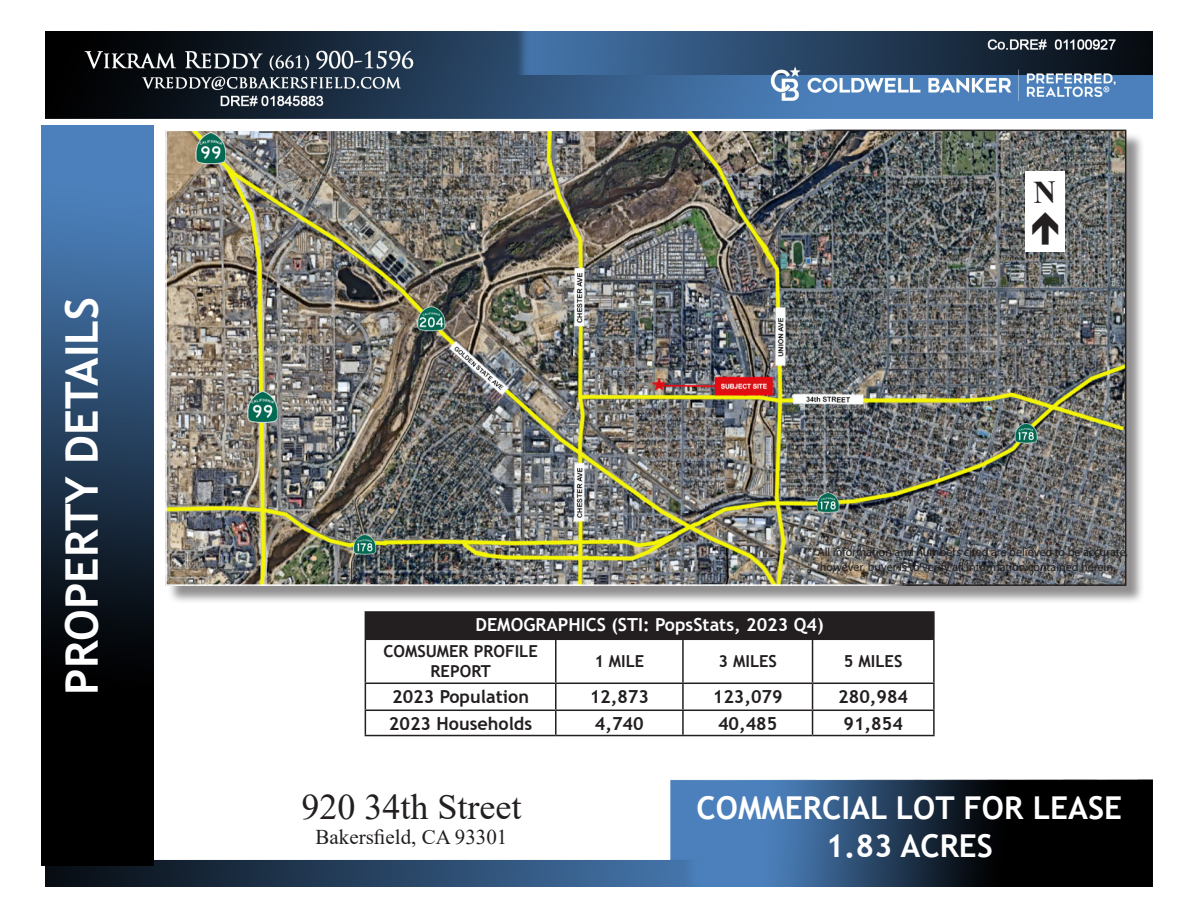
<style>
.page{position:relative;width:1188px;height:918px;background:#fff}
.page>*{position:absolute;margin:0;border:0;box-sizing:border-box;transform-origin:0 0}
.t1{font:700 45px "Trebuchet MS";color:#fff}
.t2{font:36px "Times New Roman";color:#231f20}
.t3{font:700 31.5px/37.8px "Trebuchet MS";color:#fff;text-align:center}
.t4{font:21px "Times New Roman";color:#231f20}
.t5{font:700 18px "Trebuchet MS";color:#231f20}
.t6{font:700 18px "Trebuchet MS";color:#fff}
.t7{font:700 16.5px/19.8px "Trebuchet MS";color:#231f20;text-align:center}
.t8{font:12px "Myriad Pro";color:#231f20}
</style>
<div class="page">
<img style="left:45px;top:31px;width:1107px;height:856px">
<img style="left:41px;top:126px;width:112px;height:740px">
<div style="left:167px;top:132px;width:978px;height:472px;background:#231f20;opacity:.5"></div>
<img style="left:168px;top:133px;width:955px;height:450px">
<div style="left:1025px;top:172px;width:40px;height:80px;background:#fff"></div>
<div style="left:365px;top:612px;width:569px;height:27px;background:#231f20"></div>
<hr style="left:365px;top:611px;width:191px;height:2px;background:#231f20">
<hr style="left:556px;top:611px;width:127px;height:2px;background:#231f20">
<hr style="left:683px;top:611px;width:130px;height:2px;background:#231f20">
<hr style="left:813px;top:611px;width:122px;height:2px;background:#231f20">
<hr style="left:933px;top:613px;width:2px;height:26px;background:#231f20">
<hr style="left:365px;top:639px;width:191px;height:1px;background:#231f20">
<hr style="left:365px;top:640px;width:1px;height:43px;background:#231f20">
<hr style="left:556px;top:639px;width:127px;height:1px;background:#231f20">
<hr style="left:555px;top:640px;width:2px;height:43px;background:#231f20">
<hr style="left:683px;top:639px;width:130px;height:1px;background:#231f20">
<hr style="left:682px;top:640px;width:2px;height:43px;background:#231f20">
<hr style="left:813px;top:639px;width:122px;height:1px;background:#231f20">
<hr style="left:812px;top:640px;width:1px;height:43px;background:#231f20">
<hr style="left:933px;top:640px;width:2px;height:43px;background:#231f20">
<hr style="left:365px;top:683px;width:191px;height:1px;background:#231f20">
<hr style="left:556px;top:683px;width:127px;height:1px;background:#231f20">
<hr style="left:555px;top:684px;width:2px;height:26px;background:#231f20">
<hr style="left:683px;top:683px;width:130px;height:1px;background:#231f20">
<hr style="left:682px;top:684px;width:2px;height:26px;background:#231f20">
<hr style="left:813px;top:683px;width:122px;height:1px;background:#231f20">
<hr style="left:933px;top:684px;width:2px;height:26px;background:#231f20">
<hr style="left:365px;top:710px;width:191px;height:1px;background:#231f20">
<svg style="left:365px;top:684px;width:1px;height:51px"></svg>
<hr style="left:556px;top:710px;width:127px;height:1px;background:#231f20">
<hr style="left:555px;top:711px;width:2px;height:24px;background:#231f20">
<hr style="left:683px;top:710px;width:130px;height:1px;background:#231f20">
<hr style="left:682px;top:711px;width:2px;height:24px;background:#231f20">
<hr style="left:813px;top:710px;width:122px;height:1px;background:#231f20">
<svg style="left:812px;top:684px;width:1px;height:51px"></svg>
<hr style="left:933px;top:711px;width:2px;height:24px;background:#231f20">
<hr style="left:365px;top:735px;width:191px;height:1px;background:#231f20">
<hr style="left:556px;top:735px;width:127px;height:1px;background:#231f20">
<hr style="left:683px;top:735px;width:130px;height:1px;background:#231f20">
<hr style="left:813px;top:735px;width:122px;height:1px;background:#231f20">
<p class="t1" style="left:54px;top:695px;width:399px;rotate:-90deg">PROPERTY DETAILS</p>
<p class="t8" style="left:807px;top:545px;width:322px">**All information and numbers cited are believed to be accurate,</p>
<p class="t8" style="left:820px;top:559px;width:297px">however, buyer is to verify all information contained herein.</p>
<p class="t6" style="left:475px;top:614px;width:350px">DEMOGRAPHICS (STI: PopsStats, 2023 Q4)</p>
<p class="t7" style="left:383px;top:642px;width:156px">COMSUMER PROFILE<br>REPORT</p>
<p class="t7" style="left:594px;top:652px;width:52px">1 MILE</p>
<p class="t7" style="left:719px;top:652px;width:60px">3 MILES</p>
<p class="t7" style="left:844px;top:652px;width:60px">5 MILES</p>
<p class="t5" style="left:392px;top:686px;width:138px">2023 Population</p>
<p class="t5" style="left:590px;top:686px;width:61px">12,873</p>
<p class="t5" style="left:713px;top:686px;width:71px">123,079</p>
<p class="t5" style="left:838px;top:686px;width:71px">280,984</p>
<p class="t5" style="left:389px;top:712px;width:145px">2023 Households</p>
<p class="t5" style="left:595px;top:712px;width:50px">4,740</p>
<p class="t5" style="left:718px;top:712px;width:61px">40,485</p>
<p class="t5" style="left:844px;top:712px;width:61px">91,854</p>
<p class="t2" style="left:301px;top:781px;width:221px">920 34th Street</p>
<p class="t4" style="left:316px;top:822px;width:193px">Bakersfield, CA 93301</p>
<h3 class="t3" style="left:697px;top:789px;width:427px">COMMERCIAL LOT FOR LEASE<br>1.83 ACRES</h3>
</div>
